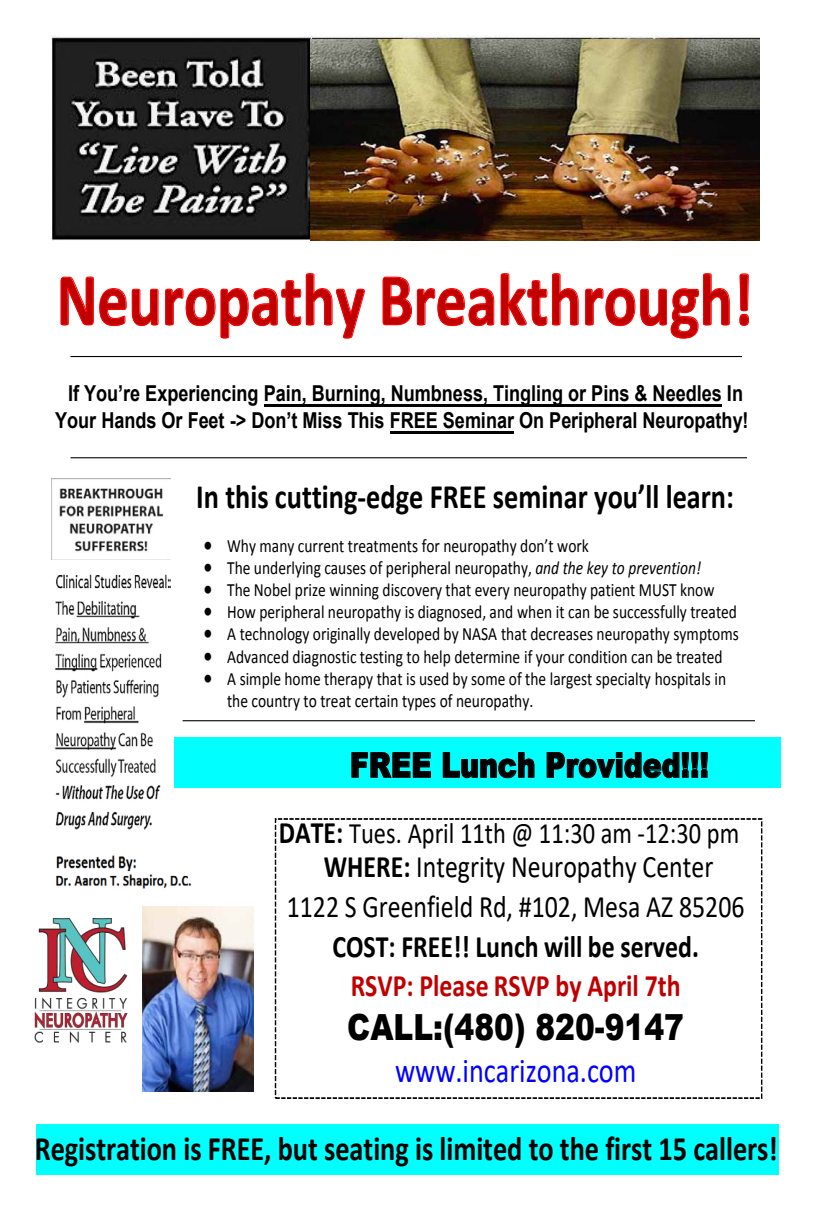
<style>
.page{position:relative;width:819px;height:1215px;background:#fff}
.page>*{position:absolute;margin:0;border:0;box-sizing:border-box;transform-origin:0 0}
.t1{font:900 36px "Arial";color:#000;scale:.82 1}
.t2{font:900 34.4px "Arial";color:#000;scale:.82 1}
.t3{font:700 34.3px "Calibri";color:#000;scale:.82 1}
.t4{font:700 34.3px "Calibri";color:#000;scale:.82 1}
.t5{font:34.3px "Calibri";color:#00f;scale:.82 1}
.t6{font:31.3px/40.3px "Calibri";color:#000;text-align:center;scale:.82 1}
.t7{font:700 31.3px/38.9px "Calibri";color:#000;text-align:center;scale:.82 1}
.t8{font:29.7px "Calibri";color:#000;scale:.82 1}
.t9{font:700 21.9px/27px "Arial";letter-spacing:-.005em;color:#000;text-align:center;scale:.82 1}
.t10{font:18.8px/22.5px "Calibri";color:#000;scale:.82 1}
.s1{font-style:inherit}
.s2{font-style:italic}
.s3{font-weight:700;font-size:31.3px}
.s4{font-weight:700}
.s5{color:#c00000}
</style>
<div class="page">
<img style="left:55px;top:574px;width:116px;height:255px">
<img style="left:55px;top:855px;width:136px;height:34px">
<img style="left:51px;top:479px;width:120px;height:81px">
<img style="left:143px;top:907px;width:111px;height:184px">
<img style="left:34px;top:919px;width:94px;height:123px">
<svg style="left:60px;top:273px;width:689px;height:85px"></svg>
<img style="left:51px;top:36px;width:708px;height:204px">
<hr style="left:71px;top:457px;width:676px;height:1px;background:#000">
<hr style="left:70px;top:356px;width:672px;height:1px;background:#000">
<hr style="left:183px;top:720px;width:572px;height:1px;background:#000">
<div style="left:275px;top:818px;width:487px;height:281px;border:2px dashed #000"></div>
<div style="left:174px;top:738px;width:607px;height:50px;background:#0ff"></div>
<hr style="left:264px;top:404px;width:458px;height:3px;background:#000">
<hr style="left:390px;top:431px;width:124px;height:3px;background:#000">
<div style="left:36px;top:1125px;width:743px;height:50px;background:#0ff"></div>
<img style="left:310px;top:40px;width:450px;height:201px">
<p class="t9" style="left:55px;top:381px;width:847px"><span class="s1">If You’re Experiencing</span> Pain, Burning, Numbness, Tingling or Pins &amp; Needles In<br>Your Hands Or Feet -<span class="s1">&gt; Don’t Miss This</span> FREE Seminar On Peripheral Neuropathy!</p>
<h3 class="t4" style="left:196px;top:475px;width:657px">In this cutting-edge FREE seminar you’ll learn:</h3>
<p class="t10" style="left:204px;top:535px;width:471px">• Why many current treatments for neuropathy don’t work</p>
<p class="t10" style="left:204px;top:557px;width:608px">• The underlying causes of peripheral neuropathy, <span class="s2">and the key to prevention!</span></p>
<p class="t10" style="left:204px;top:578px;width:624px">• The Nobel prize winning discovery that every neuropathy patient MUST know</p>
<p class="t10" style="left:204px;top:600px;width:652px">• How peripheral neuropathy is diagnosed, and when it can be successfully treated</p>
<p class="t10" style="left:204px;top:622px;width:654px">• A technology originally developed by NASA that decreases neuropathy symptoms</p>
<p class="t10" style="left:204px;top:645px;width:634px">• Advanced diagnostic testing to help determine if your condition can be treated</p>
<p class="t10" style="left:227px;top:667px;width:610px;text-indent:-23px">• A simple home therapy that is used by some of the largest specialty hospitals in the country to treat certain types of neuropathy.</p>
<h2 class="t2" style="left:350px;top:740px;width:439px">FREE Lunch Provided<span class="s1">!!!</span></h2>
<h3 class="t8" style="left:279px;top:813px;width:563px"><span class="s3">DATE:</span> Tues. April 11th @ 11:30 am -12:30 pm</h3>
<h3 class="t6" style="left:287px;top:845px;width:560px"><span class="s4">WHERE:</span> Integrity Neuropathy Center<br>1122 S Greenfield Rd, #102, Mesa AZ 85206</h3>
<h3 class="t7" style="left:332px;top:927px;width:448px">COST: FREE!! Lunch will be served.<br><span class="s5">RSVP:</span> <span class="s5">Please RSVP by April 7th</span></h3>
<h1 class="t1" style="left:347px;top:1001px;width:412px">CALL:(480) 820-9147</h1>
<h3 class="t5" style="left:395px;top:1047px;width:296px">www.incarizona.com</h3>
<h3 class="t3" style="left:35px;top:1124px;width:907px">Registration is FREE, but seating is limited to the first 15 callers!</h3>
</div>
